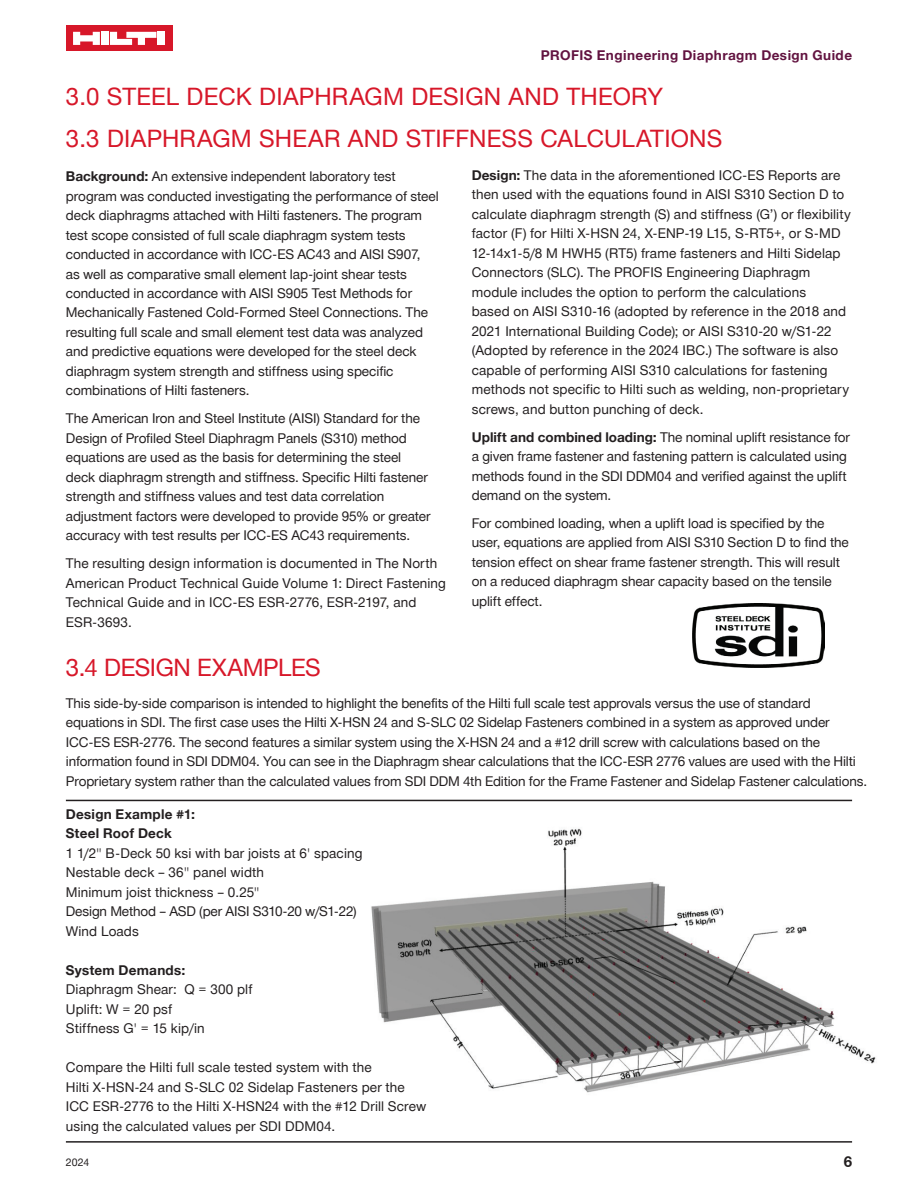
<style>
.page{position:relative;width:918px;height:1188px;background:#fff}
.page>*{position:absolute;margin:0;border:0;box-sizing:border-box;transform-origin:0 0}
.t1{font:24px/42.6px "Hilti";letter-spacing:.01em;color:#d71729}
.t2{font:24px "Hilti";letter-spacing:-.015em;color:#d71729}
.t3{font:700 15px "Hilti";color:#231f20}
.t4{font:13.5px/19.5px "Hilti";letter-spacing:-.005em;color:#231f20}
.t5{font:700 13.5px/19.5px "Hilti";letter-spacing:.02em;color:#231f20}
.t6{font:700 13.5px "Hilti";letter-spacing:.035em;color:#621340}
.t7{font:10.5px "Hilti";color:#231f20}
.s1{font-weight:700}
</style>
<div class="page">
<div style="left:66px;top:26px;width:106px;height:25px;background:#d71729"></div>
<div style="left:101px;top:32px;width:7px;height:13px;background:#fff"></div>
<div style="left:158px;top:32px;width:7px;height:13px;background:#fff"></div>
<svg style="left:73px;top:32px;width:27px;height:13px"></svg>
<svg style="left:110px;top:32px;width:46px;height:13px"></svg>
<img style="left:693px;top:603px;width:132px;height:64px">
<img style="left:371px;top:828px;width:505px;height:265px">
<hr style="left:66px;top:800px;width:786px;height:1px;background:#231f20">
<hr style="left:66px;top:1141px;width:786px;height:2px;background:#231f20">
<p class="t6" style="left:541px;top:47px;width:313px">PROFIS Engineering Diaphragm Design Guide</p>
<h1 class="t1" style="left:66px;top:75px;width:658px">3.0 STEEL DECK DIAPHRAGM DESIGN AND THEORY<br>3.3 DIAPHRAGM SHEAR AND STIFFNESS CALCULATIONS</h1>
<p class="t4" style="left:66px;top:167px;width:374px"><span class="s1">Background:</span> An extensive independent laboratory test program was conducted investigating the performance of steel deck diaphragms attached with Hilti fasteners. The program test scope consisted of full scale diaphragm system tests conducted in accordance with ICC-ES AC43 and AISI S907,<br>as well as comparative small element lap-joint shear tests conducted in accordance with AISI S905 Test Methods for Mechanically Fastened Cold-Formed Steel Connections. The resulting full scale and small element test data was analyzed and predictive equations were developed for the steel deck diaphragm system strength and stiffness using specific combinations of Hilti fasteners.</p>
<p class="t4" style="left:66px;top:409px;width:366px">The American Iron and Steel Institute (AISI) Standard for the Design of Profiled Steel Diaphragm Panels (S310) method equations are used as the basis for determining the steel deck diaphragm strength and stiffness. Specific Hilti fastener strength and stiffness values and test data correlation adjustment factors were developed to provide 95% or greater accuracy with test results per ICC-ES AC43 requirements.</p>
<p class="t4" style="left:66px;top:554px;width:382px">The resulting design information is documented in The North American Product Technical Guide Volume 1: Direct Fastening Technical Guide and in ICC-ES ESR-2776, ESR-2197, and ESR-3693.</p>
<p class="t4" style="left:472px;top:165px;width:381px"><span class="s1">Design:</span> The data in the aforementioned ICC-ES Reports are then used with the equations found in AISI S310 Section D to calculate diaphragm strength (S) and stiffness (G’) or flexibility factor (F) for Hilti X-HSN 24, X-ENP-19 L15, S-RT5+, or S-MD 12-14x1-5/8 M HWH5 (RT5) frame fasteners and Hilti Sidelap Connectors (SLC). The PROFIS Engineering Diaphragm module includes the option to perform the calculations<br>based on AISI S310-16 (adopted by reference in the 2018 and 2021 International Building Code); or AISI S310-20 w/S1-22 (Adopted by reference in the 2024 IBC.) The software is also capable of performing AISI S310 calculations for fastening methods not specific to Hilti such as welding, non-proprietary screws, and button punching of deck.</p>
<p class="t4" style="left:472px;top:427px;width:380px"><span class="s1">Uplift and combined loading:</span> The nominal uplift resistance for a given frame fastener and fastening pattern is calculated using methods found in the SDI DDM04 and verified against the uplift demand on the system.</p>
<p class="t4" style="left:472px;top:514px;width:379px">For combined loading, when a uplift load is specified by the user, equations are applied from AISI S310 Section D to find the tension effect on shear frame fastener strength. This will result on a reduced diaphragm shear capacity based on the tensile uplift effect.</p>
<h1 class="t2" style="left:66px;top:654px;width:256px">3.4 DESIGN EXAMPLES</h1>
<p class="t4" style="left:66px;top:693px;width:803px">This side-by-side comparison is intended to highlight the benefits of the Hilti full scale test approvals versus the use of standard equations in SDI. The first case uses the Hilti X-HSN 24 and S-SLC 02 Sidelap Fasteners combined in a system as approved under ICC-ES ESR-2776. The second features a similar system using the X-HSN 24 and a #12 drill screw with calculations based on the information found in SDI DDM04. You can see in the Diaphragm shear calculations that the ICC-ESR 2776 values are used with the Hilti Proprietary system rather than the calculated values from SDI DDM 4th Edition for the Frame Fastener and Sidelap Fastener calculations.</p>
<p class="t5" style="left:66px;top:805px;width:130px">Design Example #1:<br>Steel Roof Deck</p>
<p class="t4" style="left:66px;top:844px;width:298px">1 1/2" B-Deck 50 ksi with bar joists at 6' spacing Nestable deck – 36" panel width<br>Minimum joist thickness – 0.25"<br>Design Method – ASD (per AISI S310-20 w/S1-22)<br>Wind Loads</p>
<p class="t5" style="left:66px;top:960px;width:121px">System Demands:</p>
<p class="t4" style="left:66px;top:980px;width:188px">Diaphragm Shear: Q = 300 plf<br>Uplift: W = 20 psf<br>Stiffness G' = 15 kip/in</p>
<p class="t4" style="left:66px;top:1058px;width:362px">Compare the Hilti full scale tested system with the<br>Hilti X-HSN-24 and S-SLC 02 Sidelap Fasteners per the ICC ESR-2776 to the Hilti X-HSN24 with the #12 Drill Screw using the calculated values per SDI DDM04.</p>
<p class="t7" style="left:66px;top:1156px;width:25px">2024</p>
<p class="t3" style="left:844px;top:1153px;width:10px">6</p>
</div>
